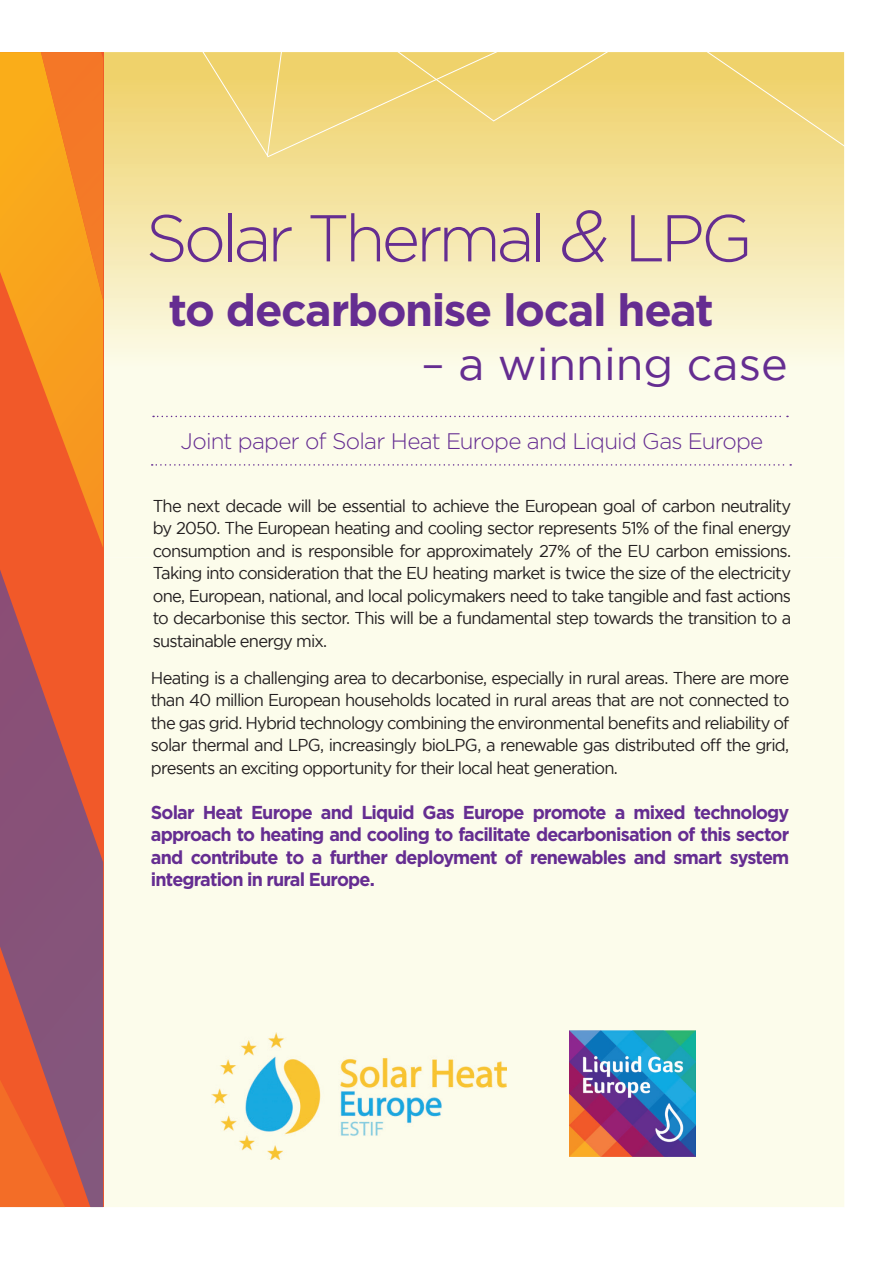
<style>
.page{position:relative;width:893px;height:1263px;background:#fff}
.page>*{position:absolute;margin:0;border:0;box-sizing:border-box;transform-origin:0 0}
.t1{font:300 66px "Gotham";letter-spacing:-.065em;color:#652d91}
.t2{font:700 45px "Gotham";letter-spacing:-.035em;color:#652d91}
.t3{font:45px "Gotham";color:#652d91}
.t4{font:300 22.5px "Gotham";letter-spacing:-.035em;color:#652d91}
.t5{font:700 18.75px/22.5px "Gotham";letter-spacing:-.045em;color:#652d91;text-align:justify;scale:.96 1}
.t6{font:17.1px/22.5px "Gotham";letter-spacing:-.05em;color:#231f20;text-align:justify;scale:.96 1}
.s1{font-style:italic;font-size:72px}
</style>
<div class="page">
<div style="left:103px;top:557px;width:741px;height:650px;background:#fcfceb"></div>
<svg style="left:103px;top:157px;width:741px;height:400px;background:#f9f4d3"></svg>
<svg style="left:0;top:157px;width:103px;height:391px;background:#f47f22"></svg>
<svg style="left:0;top:569px;width:103px;height:638px;background:#b25658"></svg>
<img style="left:41px;top:157px;width:62px;height:143px">
<svg style="left:152px;top:464px;width:639px;height:2px"></svg>
<svg style="left:153px;top:416px;width:635px;height:1px"></svg>
<img style="left:212px;top:1032px;width:294px;height:128px">
<img style="left:570px;top:1031px;width:125px;height:125px">
<div style="left:267px;top:122px;width:187px;height:36px;background:#f2db87"></div>
<svg style="left:319px;top:52px;width:135px;height:70px;background:#f0d474"></svg>
<svg style="left:0;top:52px;width:319px;height:105px;background:#f2c05c"></svg>
<svg style="left:454px;top:52px;width:391px;height:128px;background:#f1d87e"></svg>
<h1 class="t1" style="left:146px;top:202px;width:609px">Solar Thermal <span class="s1">&amp;</span> LPG</h1>
<h2 class="t2" style="left:168px;top:284px;width:547px">to decarbonise local heat</h2>
<h2 class="t3" style="left:421px;top:339px;width:368px">– a winning case</h2>
<h3 class="t4" style="left:181px;top:429px;width:584px">Joint paper of Solar Heat Europe and Liquid Gas Europe</h3>
<p class="t6" style="left:153px;top:494px;width:666px">The next decade will be essential to achieve the European goal of carbon neutrality by 2050. The European heating and cooling sector represents 51% of the final energy consumption and is responsible for approximately 27% of the EU carbon emissions.<br>Taking into consideration that the EU heating market is twice the size of the electricity one, European, national, and local policymakers need to take tangible and fast actions to decarbonise this sector. This will be a fundamental step towards the transition to a sustainable energy mix.</p>
<p class="t6" style="left:151px;top:666px;width:666px">Heating is a challenging area to decarbonise, especially in rural areas. There are more than 40 million European households located in rural areas that are not connected to the gas grid. Hybrid technology combining the environmental benefits and reliability of solar thermal and LPG, increasingly bioLPG, a renewable gas distributed off the grid, presents an exciting opportunity for their local heat generation.</p>
<p class="t5" style="left:151px;top:800px;width:666px">Solar Heat Europe and Liquid Gas Europe promote a mixed technology approach to heating and cooling to facilitate decarbonisation of this sector and contribute to a further deployment of renewables and smart system integration in rural Europe.</p>
</div>
